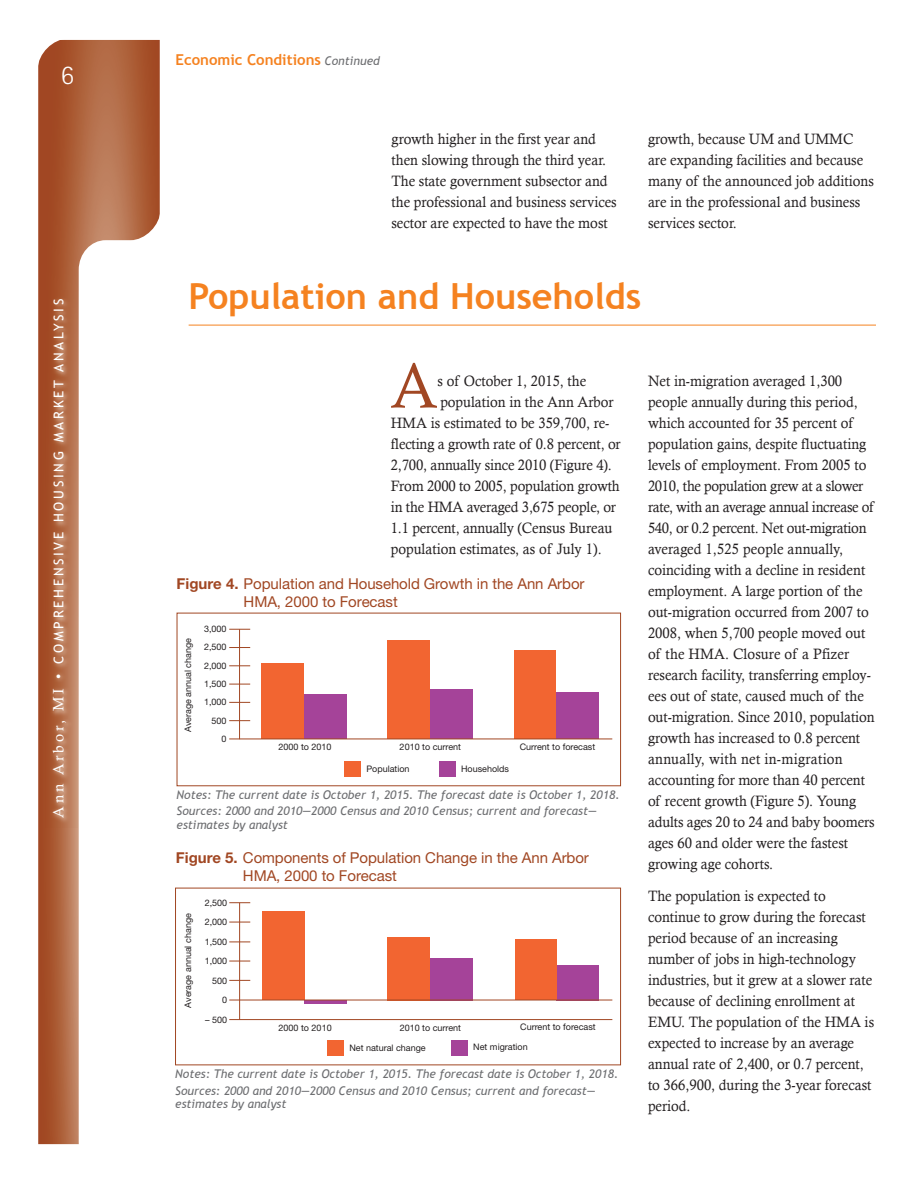
<style>
.page{position:relative;width:918px;height:1188px;background:#fff}
.page>*{position:absolute;margin:0;border:0;box-sizing:border-box;transform-origin:0 0}
.body_text{font:63.75px "Calisto";color:#a14723;scale:.95 1}
.level1{font:700 36px "Trebuchet MS";color:#f58220}
.t1{font:300 27px "Rotis Sans Serif";color:#fff}
.body_text-2{font:15px/21px "Calisto";color:#231f20;scale:.95 1}
.t2{font:15px/18px "Helvetica Neue";letter-spacing:-.005em;color:#a14723}
.t3{font:700 15px "Trebuchet MS";color:#f58220}
.t4{font:13.5px "Trebuchet MS";letter-spacing:.2em;color:#fff}
.t5{font:italic 12px/13.5px "Trebuchet MS";color:#6d6e71}
.t6{font:9px/18.3px "Helvetica Neue";color:#231f20;text-align:right}
.s1{font-family:"Calisto";font-size:15px}
.s2{font-weight:400;font-style:italic;font-size:12px;color:#6d6e71}
.s3{font-weight:700}
</style>
<div class="page">
<svg style="left:38px;top:40px;width:122px;height:1104px;background:#af6440"></svg>
<svg style="left:79px;top:240px;width:106px;height:904px"></svg>
<svg style="left:38px;top:39px;width:30px;height:30px"></svg>
<svg style="left:130px;top:210px;width:36px;height:36px"></svg>
<img style="left:46px;top:290px;width:31px;height:537px">
<hr style="left:189px;top:325px;width:687px;height:1px;background:#f58220">
<div style="left:344px;top:762px;width:17px;height:15px;background:#f26531"></div>
<div style="left:440px;top:762px;width:16px;height:15px;background:#a54399"></div>
<div style="left:304px;top:695px;width:42px;height:44px;background:#a54399"></div>
<div style="left:262px;top:663px;width:42px;height:76px;background:#f26531"></div>
<div style="left:430px;top:689px;width:42px;height:50px;background:#a54399"></div>
<div style="left:388px;top:640px;width:42px;height:99px;background:#f26531"></div>
<div style="left:556px;top:692px;width:43px;height:47px;background:#a54399"></div>
<div style="left:515px;top:651px;width:41px;height:88px;background:#f26531"></div>
<hr style="left:229px;top:739px;width:383px;height:1px;background:#a14723">
<hr style="left:239px;top:629px;width:1px;height:110px;background:#a14723">
<svg style="left:229px;top:629px;width:21px;height:1px"></svg>
<svg style="left:229px;top:647px;width:21px;height:1px"></svg>
<svg style="left:229px;top:665px;width:21px;height:1px"></svg>
<svg style="left:229px;top:684px;width:21px;height:1px"></svg>
<svg style="left:229px;top:702px;width:21px;height:1px"></svg>
<svg style="left:229px;top:720px;width:21px;height:1px"></svg>
<hr style="left:304px;top:1000px;width:43px;height:4px;background:#a54399">
<div style="left:263px;top:911px;width:42px;height:89px;background:#f26531"></div>
<div style="left:430px;top:958px;width:43px;height:42px;background:#a54399"></div>
<div style="left:388px;top:937px;width:42px;height:63px;background:#f26531"></div>
<hr style="left:239px;top:903px;width:1px;height:117px;background:#a14723">
<svg style="left:229px;top:942px;width:21px;height:1px"></svg>
<svg style="left:229px;top:961px;width:21px;height:1px"></svg>
<svg style="left:229px;top:902px;width:21px;height:1px"></svg>
<svg style="left:229px;top:980px;width:21px;height:1px"></svg>
<svg style="left:229px;top:922px;width:21px;height:1px"></svg>
<div style="left:327px;top:1041px;width:17px;height:15px;background:#f26531"></div>
<div style="left:556px;top:965px;width:43px;height:35px;background:#a54399"></div>
<div style="left:515px;top:940px;width:42px;height:60px;background:#f26531"></div>
<div style="left:451px;top:1041px;width:17px;height:15px;background:#a54399"></div>
<hr style="left:229px;top:1000px;width:383px;height:1px;background:#a14723">
<hr style="left:229px;top:1019px;width:383px;height:1px;background:#a14723">
<h3 class="t1" style="left:61px;top:60px;width:14px">6</h3>
<p class="t4" style="left:51px;top:818px;width:520px;rotate:-90deg"><span class="s1">Ann Arbor, MI •</span> COMPREHENSIVE HOUSING MARKET ANALYSIS</p>
<p class="t3" style="left:176px;top:50px;width:206px">Economic Conditions <span class="s2">Continued</span></p>
<p class="body_text-2" style="left:392px;top:128px;width:239px">growth higher in the first year and then slowing through the third year.<br>The state government subsector and the professional and business services sector are expected to have the most</p>
<p class="body_text-2" style="left:648px;top:128px;width:239px">growth, because UM and UMMC are expanding facilities and because many of the announced job additions are in the professional and business services sector.</p>
<p class="level1" style="left:189px;top:274px;width:454px">Population and Households</p>
<p class="body_text" style="left:391px;top:349px;width:51px">A</p>
<p class="body_text-2" style="left:438px;top:371px;width:158px">s of October 1, 2015, the</p>
<p class="body_text-2" style="left:440px;top:392px;width:184px">population in the Ann Arbor</p>
<p class="body_text-2" style="left:391px;top:413px;width:232px">HMA is estimated to be 359,700, re-</p>
<p class="body_text-2" style="left:391px;top:434px;width:243px">flecting a growth rate of 0.8 percent, or</p>
<p class="body_text-2" style="left:391px;top:455px;width:234px">2,700, annually since 2010 (Figure 4).</p>
<p class="body_text-2" style="left:391px;top:476px;width:242px">From 2000 to 2005, population growth</p>
<p class="body_text-2" style="left:391px;top:497px;width:239px">in the HMA averaged 3,675 people, or</p>
<p class="body_text-2" style="left:391px;top:518px;width:235px">1.1 percent, annually (Census Bureau</p>
<p class="body_text-2" style="left:391px;top:539px;width:224px">population estimates, as of July 1).</p>
<p class="t2" style="left:244px;top:574px;width:342px;text-indent:-67px"><span class="s3">Figure 4.</span> Population and Household Growth in the Ann Arbor<br>HMA, 2000 to Forecast</p>
<p class="t6" style="left:179px;top:732px;width:96px;rotate:-90deg">Average annual change</p>
<p class="t6" style="left:204px;top:619px;width:24px">3,000<br>2,500<br>2,000<br>1,500<br>1,000<br>500<br>0</p>
<p class="t6" style="left:279px;top:737px;width:55px">2000 to 2010</p>
<p class="t6" style="left:400px;top:737px;width:63px">2010 to current</p>
<p class="t6" style="left:520px;top:737px;width:77px">Current to forecast</p>
<p class="t6" style="left:366px;top:760px;width:45px">Population</p>
<p class="t6" style="left:461px;top:760px;width:50px">Households</p>
<p class="t5" style="left:177px;top:788px;width:445px">Notes: The current date is October 1, 2015. The forecast date is October 1, 2018.</p>
<p class="t5" style="left:177px;top:805px;width:422px">Sources: 2000 and 2010—2000 Census and 2010 Census; current and forecast— estimates by analyst</p>
<p class="t2" style="left:243px;top:849px;width:348px;text-indent:-67px"><span class="s3">Figure 5.</span> Components of Population Change in the Ann Arbor<br>HMA, 2000 to Forecast</p>
<p class="t6" style="left:179px;top:1008px;width:96px;rotate:-90deg">Average annual change</p>
<p class="t6" style="left:205px;top:892px;width:24px;line-height:19.5px">2,500<br>2,000<br>1,500<br>1,000<br>500<br>0</p>
<p class="t6" style="left:205px;top:1010px;width:24px">– 500</p>
<p class="t6" style="left:279px;top:1018px;width:55px">2000 to 2010</p>
<p class="t6" style="left:400px;top:1018px;width:63px">2010 to current</p>
<p class="t6" style="left:349px;top:1039px;width:78px">Net natural change</p>
<p class="t6" style="left:520px;top:1018px;width:77px">Current to forecast</p>
<p class="t6" style="left:473px;top:1038px;width:56px">Net migration</p>
<p class="t5" style="left:175px;top:1067px;width:445px">Notes: The current date is October 1, 2015. The forecast date is October 1, 2018.</p>
<p class="t5" style="left:175px;top:1084px;width:422px">Sources: 2000 and 2010—2000 Census and 2010 Census; current and forecast— estimates by analyst</p>
<p class="body_text-2" style="left:648px;top:371px;width:240px">Net in-migration averaged 1,300 people annually during this period, which accounted for 35 percent of population gains, despite fluctuating levels of employment. From 2005 to 2010, the population grew at a slower rate, with an average annual increase of 540, or 0.2 percent. Net out-migration averaged 1,525 people annually, coinciding with a decline in resident employment. A large portion of the out-migration occurred from 2007 to 2008, when 5,700 people moved out of the HMA. Closure of a Pfizer research facility, transferring employ&shy;ees out of state, caused much of the out-migration. Since 2010, population growth has increased to 0.8 percent annually, with net in-migration accounting for more than 40 percent of recent growth (Figure 5). Young adults ages 20 to 24 and baby boomers ages 60 and older were the fastest growing age cohorts.</p>
<p class="body_text-2" style="left:648px;top:885px;width:240px">The population is expected to continue to grow during the forecast period because of an increasing number of jobs in high-technology industries, but it grew at a slower rate because of declining enrollment at<br>EMU. The population of the HMA is expected to increase by an average annual rate of 2,400, or 0.7 percent, to 366,900, during the 3-year forecast period.</p>
</div>
